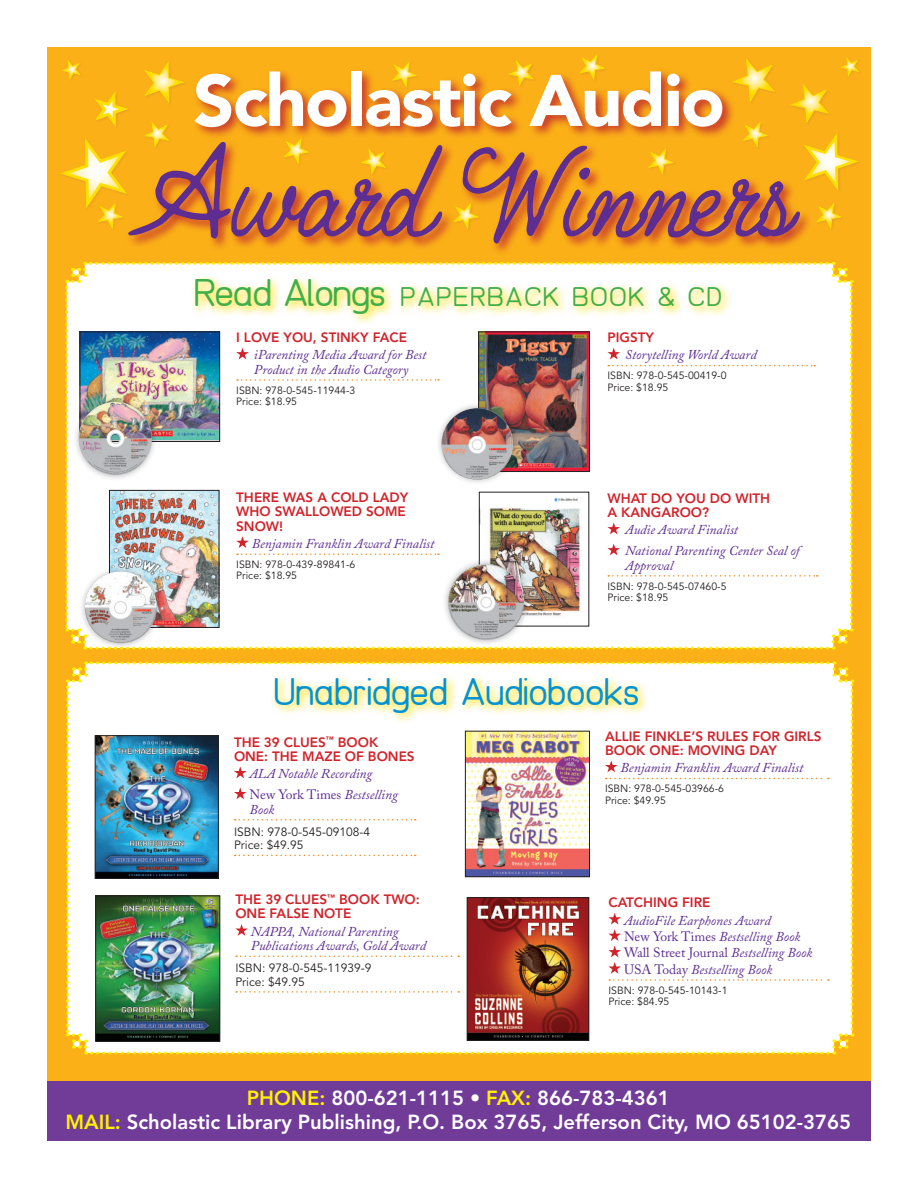
<style>
.page{position:relative;width:918px;height:1188px;background:#fff}
.page>*{position:absolute;margin:0;border:0;box-sizing:border-box;transform-origin:0 0}
.t1{font:123px "Quimby Mayoral";letter-spacing:-.025em;color:#5d2d91}
.t2{font:900 72px "Avenir LT";letter-spacing:-.025em;color:#fff}
.t3{font:27px "REDRING1969";color:#0492d3}
.t4{font:800 20.25px "Avenir LT";color:#fff}
.t5{font:800 20.25px "Avenir LT";color:#fff101}
.t6{font:18.9px "REDRING1969";letter-spacing:.1em;color:#40ae49}
.Awards{font:italic 13.5px/14.2px "Adobe Caslon Pro";color:#5d2d91}
.t7{font:800 13.5px/14.2px "Avenir LT";color:#d1232a}
.Awards_copy{font:italic 13.5px "Adobe Caslon Pro";color:#5d2d91}
.Awards_copy-2{font:13.5px "Adobe Caslon Pro";color:#5d2d91}
.Awards-2{font:12px/13.5px "Avenir LT";color:#231f20}
.Spec{font:10.5px/11.2px "Avenir LT";color:#231f20}
.s1{font-size:27px}
.s2{font-style:normal}
.s3{font-style:italic}
.s4{color:#fff101}
</style>
<div class="page">
<div style="left:47px;top:47px;width:824px;height:1082px;background:#fbb017"></div>
<svg style="left:131px;top:144px;width:678px;height:108px"></svg>
<svg style="left:196px;top:71px;width:537px;height:66px"></svg>
<div style="left:731px;top:58px;width:47px;height:48px;background:#fbb017"></div>
<svg style="left:730px;top:59px;width:45px;height:45px"></svg>
<svg style="left:144px;top:62px;width:40px;height:41px"></svg>
<div style="left:742px;top:121px;width:29px;height:30px;background:#fbb017"></div>
<svg style="left:741px;top:122px;width:27px;height:28px"></svg>
<svg style="left:789px;top:57px;width:70px;height:138px"></svg>
<svg style="left:816px;top:203px;width:25px;height:26px"></svg>
<svg style="left:60px;top:61px;width:73px;height:170px"></svg>
<div style="left:283px;top:137px;width:29px;height:30px;background:#fbb017"></div>
<svg style="left:282px;top:136px;width:29px;height:30px"></svg>
<div style="left:452px;top:202px;width:29px;height:30px;background:#fbb017"></div>
<svg style="left:452px;top:201px;width:29px;height:28px"></svg>
<div style="left:578px;top:53px;width:30px;height:30px;background:#fbb017"></div>
<svg style="left:580px;top:54px;width:25px;height:26px"></svg>
<div style="left:647px;top:148px;width:29px;height:30px;background:#fbb017"></div>
<svg style="left:647px;top:147px;width:29px;height:27px"></svg>
<div style="left:360px;top:148px;width:29px;height:30px;background:#fbb017"></div>
<svg style="left:359px;top:147px;width:29px;height:30px"></svg>
<div style="left:143px;top:121px;width:30px;height:30px;background:#fbb017"></div>
<svg style="left:142px;top:122px;width:27px;height:28px"></svg>
<div style="left:507px;top:60px;width:30px;height:29px;background:#fbb017"></div>
<svg style="left:506px;top:60px;width:28px;height:28px"></svg>
<div style="left:391px;top:61px;width:29px;height:29px;background:#fbb017"></div>
<svg style="left:390px;top:62px;width:27px;height:27px"></svg>
<div style="left:47px;top:1081px;width:824px;height:60px;background:#713c98"></div>
<img style="left:65px;top:262px;width:788px;height:387px">
<div style="left:72px;top:396px;width:86px;height:85px;background:#231f20;opacity:.3"></div>
<img style="left:79px;top:402px;width:73px;height:73px">
<div style="left:79px;top:565px;width:84px;height:84px;background:#231f20;opacity:.3"></div>
<img style="left:85px;top:571px;width:72px;height:72px;border-radius:36px">
<div style="left:435px;top:402px;width:84px;height:84px;background:#231f20;opacity:.3"></div>
<img style="left:441px;top:408px;width:72px;height:72px;border-radius:36px">
<div style="left:442px;top:558px;width:88px;height:88px;background:#231f20;opacity:.3"></div>
<img style="left:448px;top:564px;width:76px;height:76px;border-radius:38px">
<img style="left:66px;top:661px;width:788px;height:394px">
<img style="left:467px;top:733px;width:121px;height:142px">
<div style="left:465px;top:731px;width:125px;height:146px;border:1px solid #231f20"></div>
<p class="t2" style="left:193px;top:57px;width:533px">Scholastic Audio</p>
<p class="t1" style="left:127px;top:100px;width:666px">Award Winners</p>
<p class="t6" style="left:195px;top:285px;width:529px"><span class="s1">Read Alongs</span> Paperback Book &amp; CD</p>
<p class="t7" style="left:236px;top:330px;width:172px">I LOVE YOU, STINKY FACE</p>
<p class="Awards" style="left:254px;top:348px;width:174px">iParenting Media Award for Best<br>Product in the Audio Category</p>
<p class="Spec" style="left:236px;top:385px;width:121px">ISBN: 978-0-545-11944-3<br>Price: $18.95</p>
<p class="t7" style="left:236px;top:490px;width:174px">THERE WAS A COLD LADY<br>WHO SWALLOWED SOME<br>SNOW!</p>
<p class="Awards" style="left:252px;top:536px;width:184px">Benjamin Franklin Award Finalist</p>
<p class="Spec" style="left:236px;top:559px;width:121px">ISBN: 978-0-439-89841-6<br>Price: $18.95</p>
<p class="t7" style="left:608px;top:330px;width:48px">PIGSTY</p>
<p class="Awards" style="left:625px;top:348px;width:133px">Storytelling World Award</p>
<p class="Spec" style="left:608px;top:370px;width:121px">ISBN: 978-0-545-00419-0<br>Price: $18.95</p>
<p class="t7" style="left:608px;top:491px;width:164px">WHAT DO YOU DO WITH<br>A KANGAROO?</p>
<p class="Awards_copy" style="left:625px;top:522px;width:114px">Audie Award Finalist</p>
<p class="Awards" style="left:625px;top:544px;width:176px">National Parenting Center Seal of<br>Approval</p>
<p class="Spec" style="left:608px;top:581px;width:121px">ISBN: 978-0-545-07460-5<br>Price: $18.95</p>
<p class="t3" style="left:275px;top:675px;width:367px">Unabridged Audiobooks</p>
<p class="t7" style="left:234px;top:735px;width:182px">THE 39 CLUES<sup>™</sup> BOOK<br>ONE: THE MAZE OF BONES</p>
<p class="Awards_copy" style="left:250px;top:766px;width:124px">ALA Notable Recording</p>
<p class="Awards" style="left:250px;top:788px;width:150px"><span class="s2">New York Times</span> Bestselling<br>Book</p>
<p class="Awards-2" style="left:234px;top:825px;width:138px">ISBN: 978-0-545-09108-4<br>Price: $49.95</p>
<p class="t7" style="left:235px;top:892px;width:186px">THE 39 CLUES<sup>™</sup> BOOK TWO:<br>ONE FALSE NOTE</p>
<p class="Awards" style="left:251px;top:924px;width:177px">NAPPA, National Parenting<br>Publications Awards, Gold Award</p>
<p class="Awards-2" style="left:235px;top:962px;width:138px">ISBN: 978-0-545-11939-9<br>Price: $49.95</p>
<p class="t7" style="left:605px;top:729px;width:218px">ALLIE FINKLE’S RULES FOR GIRLS<br>BOOK ONE: MOVING DAY</p>
<p class="Awards" style="left:621px;top:761px;width:184px">Benjamin Franklin Award Finalist</p>
<p class="Spec" style="left:605px;top:783px;width:121px">ISBN: 978-0-545-03966-6<br>Price: $49.95</p>
<p class="t7" style="left:608px;top:895px;width:104px">CATCHING FIRE</p>
<p class="Awards_copy" style="left:624px;top:912px;width:148px">AudioFile Earphones Award</p>
<p class="Awards_copy" style="left:624px;top:928px;width:178px"><span class="s2">New York Times</span> Bestselling Book</p>
<p class="Awards_copy-2" style="left:624px;top:945px;width:190px">Wall Street Journal <span class="s3">Bestselling Book</span></p>
<p class="Awards" style="left:624px;top:962px;width:150px"><span class="s2">USA Today</span> Bestselling Book</p>
<p class="Spec" style="left:608px;top:985px;width:121px">ISBN: 978-0-545-10143-1<br>Price: $84.95</p>
<p class="t5" style="left:247px;top:1086px;width:28px">Phone</p>
<p class="t4" style="left:319px;top:1086px;width:352px"><span class="s4">:</span> 800-621-1115 • <span class="s4">Fax:</span> 866-783-4361</p>
<p class="t4" style="left:65px;top:1110px;width:787px"><span class="s4">Mail:</span> Scholastic Library Publishing, P.O. Box 3765, Jefferson City, MO 65102-3765</p>
</div>
